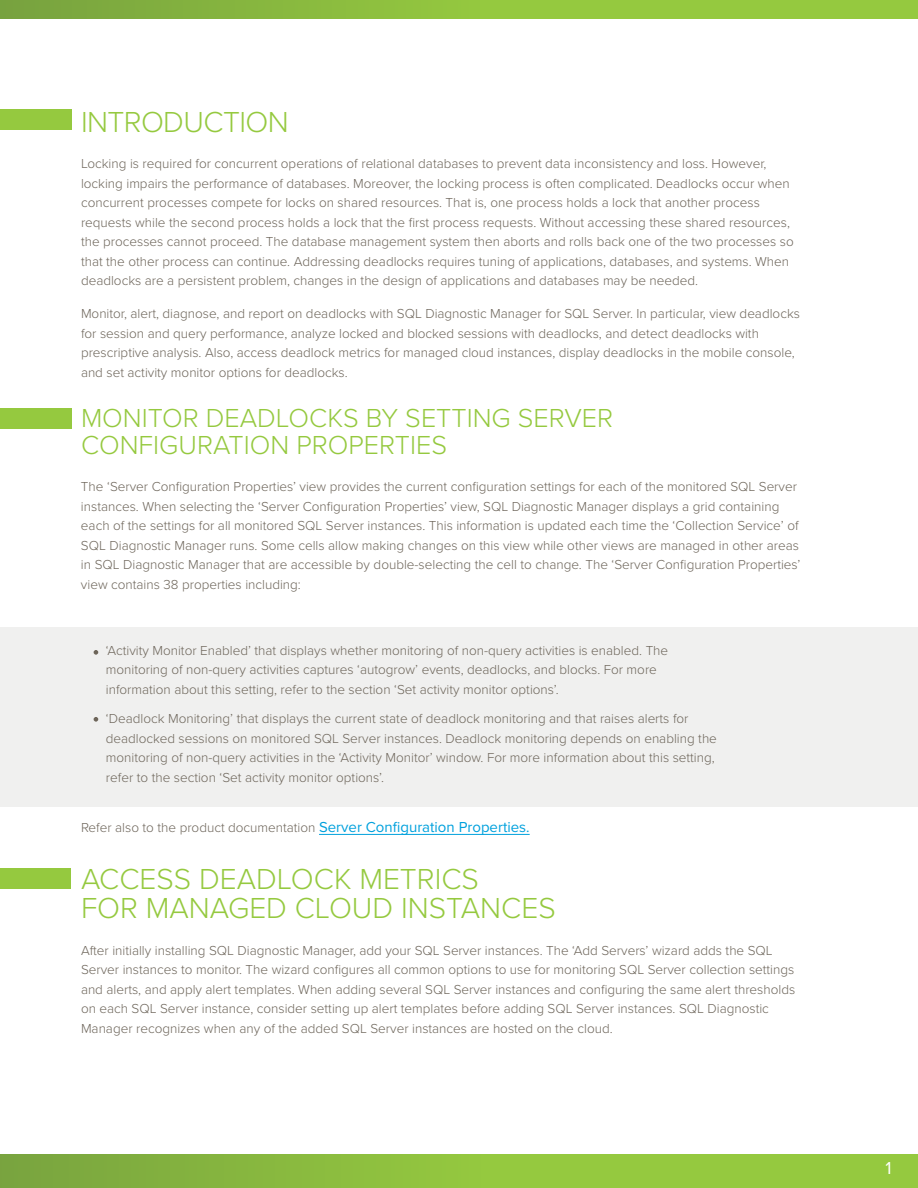
<style>
.page{position:relative;width:918px;height:1188px;background:#fff}
.page>*{position:absolute;margin:0;border:0;box-sizing:border-box;transform-origin:0 0}
.Subtitle_40pt_Cyan{font:300 30px "Proxima Nova";color:#95c93f}
.Subtitle_40pt_Cyan-2{font:300 30px "Proxima Nova";letter-spacing:-.02em;color:#95c93f}
.t1{font:300 27px/27px "Proxima Nova";color:#95c93f}
.t2{font:18px "Proxima Nova";color:#fff}
.Body_Copy_15_Light_B{font:300 13.5px/19.5px "Proxima Nova";color:#6d655a}
.s1{font-weight:400;font-size:15px;color:#00a1dd}
</style>
<div class="page">
<div style="left:0;top:627px;width:918px;height:180px;background:#f0f0ef"></div>
<svg style="left:0;top:18px;width:918px;height:1px"></svg>
<hr style="left:319px;top:834px;width:211px;height:1px;background:#00a1dd">
<svg style="left:94px;top:717px;width:4px;height:5px"></svg>
<svg style="left:94px;top:650px;width:4px;height:5px"></svg>
<div style="left:0;top:110px;width:72px;height:20px;background:#95c93f"></div>
<div style="left:0;top:408px;width:72px;height:21px;background:#95c93f"></div>
<div style="left:0;top:868px;width:70px;height:21px;background:#95c93f"></div>
<div style="left:0;top:1155px;width:918px;height:33px;background:linear-gradient(to right,#7fac3f,#9cd23f)"></div>
<div style="left:0;top:0;width:918px;height:18px;background:linear-gradient(to right,#7eaa3f,#9cd33f)"></div>
<p class="Subtitle_40pt_Cyan-2" style="left:81px;top:99px;width:209px">INTRODUCTION</p>
<p class="Body_Copy_15_Light_B" style="left:81px;top:153px;width:714px">Locking is required for concurrent operations of relational databases to prevent data inconsistency and loss. However, locking impairs the performance of databases. Moreover, the locking process is often complicated. Deadlocks occur when concurrent processes compete for locks on shared resources. That is, one process holds a lock that another process requests while the second process holds a lock that the first process requests. Without accessing these shared resources, the processes cannot proceed. The database management system then aborts and rolls back one of the two processes so that the other process can continue. Addressing deadlocks requires tuning of applications, databases, and systems. When deadlocks are a persistent problem, changes in the design of applications and databases may be needed.</p>
<p class="Body_Copy_15_Light_B" style="left:81px;top:303px;width:720px">Monitor, alert, diagnose, and report on deadlocks with SQL Diagnostic Manager for SQL Server. In particular, view deadlocks for session and query performance, analyze locked and blocked sessions with deadlocks, and detect deadlocks with prescriptive analysis. Also, access deadlock metrics for managed cloud instances, display deadlocks in the mobile console, and set activity monitor options for deadlocks.</p>
<p class="t1" style="left:81px;top:403px;width:534px">MONITOR DEADLOCKS BY SETTING SERVER<br>CONFIGURATION PROPERTIES</p>
<p class="Body_Copy_15_Light_B" style="left:81px;top:476px;width:721px">The ‘Server Configuration Properties’ view provides the current configuration settings for each of the monitored SQL Server instances. When selecting the ‘Server Configuration Properties’ view, SQL Diagnostic Manager displays a grid containing each of the settings for all monitored SQL Server instances. This information is updated each time the ‘Collection Service’ of SQL Diagnostic Manager runs. Some cells allow making changes on this view while other views are managed in other areas in SQL Diagnostic Manager that are accessible by double-selecting the cell to change. The ‘Server Configuration Properties’ view contains 38 properties including:</p>
<p class="Body_Copy_15_Light_B" style="left:106px;top:640px;width:564px">‘Activity Monitor Enabled’ that displays whether monitoring of non-query activities is enabled. The monitoring of non-query activities captures ‘autogrow’ events, deadlocks, and blocks. For more information about this setting, refer to the section ‘Set activity monitor options’.</p>
<p class="Body_Copy_15_Light_B" style="left:106px;top:708px;width:613px">‘Deadlock Monitoring’ that displays the current state of deadlock monitoring and that raises alerts for deadlocked sessions on monitored SQL Server instances. Deadlock monitoring depends on enabling the monitoring of non-query activities in the ‘Activity Monitor’ window. For more information about this setting, refer to the section ‘Set activity monitor options’.</p>
<p class="Body_Copy_15_Light_B" style="left:81px;top:817px;width:450px">Refer also to the product documentation <span class="s1">Server Configuration Properties.</span></p>
<p class="Subtitle_40pt_Cyan" style="left:81px;top:857px;width:400px">ACCESS DEADLOCK METRICS</p>
<p class="Subtitle_40pt_Cyan" style="left:81px;top:885px;width:476px">FOR MANAGED CLOUD INSTANCES</p>
<p class="Body_Copy_15_Light_B" style="left:81px;top:940px;width:716px">After initially installing SQL Diagnostic Manager, add your SQL Server instances. The ‘Add Servers’ wizard adds the SQL Server instances to monitor. The wizard configures all common options to use for monitoring SQL Server collection settings and alerts, and apply alert templates. When adding several SQL Server instances and configuring the same alert thresholds on each SQL Server instance, consider setting up alert templates before adding SQL Server instances. SQL Diagnostic Manager recognizes when any of the added SQL Server instances are hosted on the cloud.</p>
<p class="t2" style="left:886px;top:1155px;width:8px">1</p>
</div>
